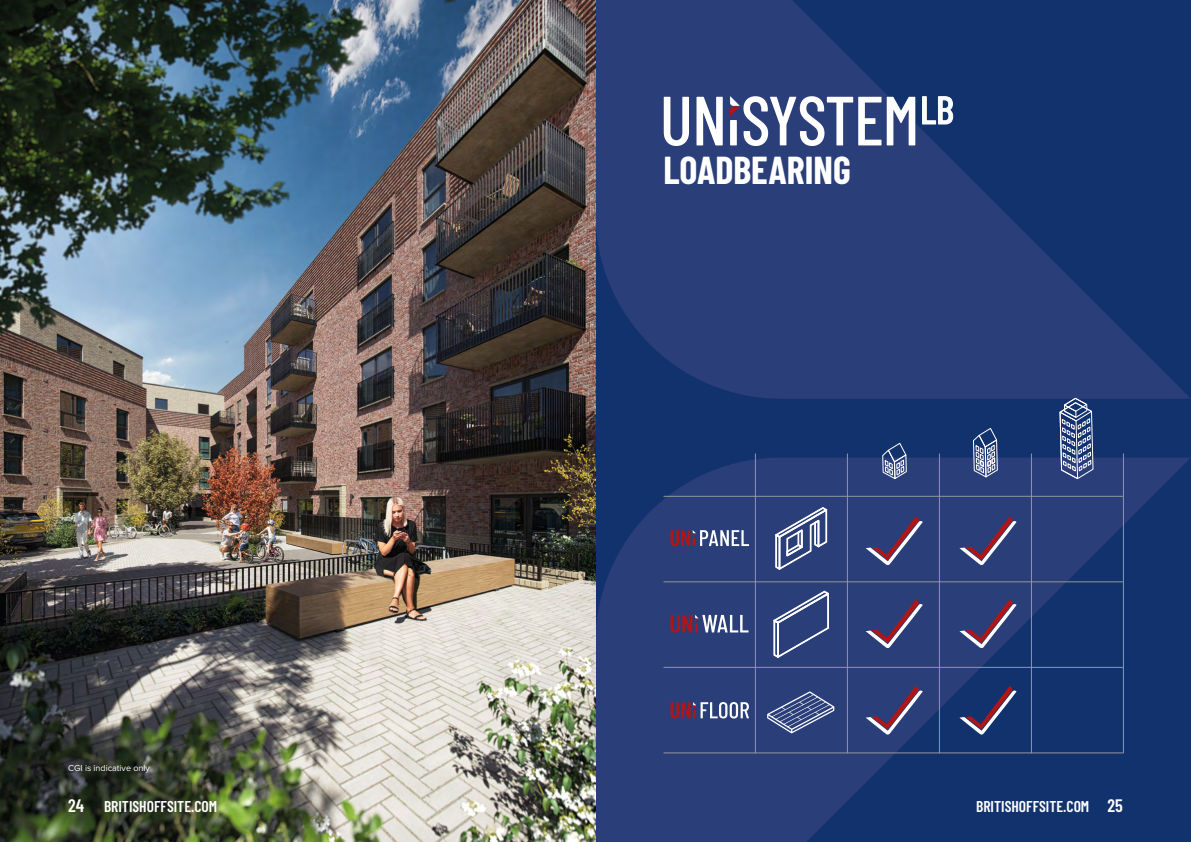
<style>
.page{position:relative;width:1191px;height:842px;background:#fff}
.page>*{position:absolute;margin:0;border:0;box-sizing:border-box;transform-origin:0 0}
.t1{font:700 38px "Barlow Condensed";color:#fff}
.t2{font:600 15.6px "Barlow Condensed";color:#fff}
.t3{font:9px "Proxima Nova";color:#fff}
.s1{font-size:18px}
</style>
<div class="page">
<div style="left:595px;top:0;width:596px;height:842px;background:#12326e"></div>
<svg style="left:595px;top:0;width:596px;height:399px;fill:#2a3e79"></svg>
<svg style="left:595px;top:457px;width:595px;height:385px;fill:#2a3e79"></svg>
<img style="left:0;top:0;width:595px;height:842px">
<svg style="left:767px;top:691px;width:67px;height:42px;background:#4c5c8e"></svg>
<svg style="left:670px;top:702px;width:79px;height:16px"></svg>
<svg style="left:775px;top:507px;width:52px;height:63px;background:#606f9b"></svg>
<svg style="left:670px;top:530px;width:79px;height:16px"></svg>
<svg style="left:773px;top:591px;width:56px;height:67px;background:#495a8c"></svg>
<svg style="left:670px;top:615px;width:78px;height:18px"></svg>
<hr style="left:755px;top:453px;width:1px;height:300px;background:#94969a">
<hr style="left:1031px;top:453px;width:1px;height:300px;background:#94969a">
<hr style="left:939px;top:453px;width:1px;height:300px;background:#94969a">
<hr style="left:847px;top:453px;width:1px;height:300px;background:#94969a">
<hr style="left:1123px;top:453px;width:1px;height:300px;background:#94969a">
<hr style="left:663px;top:496px;width:460px;height:1px;background:#94969a">
<hr style="left:663px;top:667px;width:460px;height:1px;background:#94969a">
<hr style="left:663px;top:581px;width:460px;height:1px;background:#94969a">
<hr style="left:663px;top:752px;width:460px;height:1px;background:#94969a">
<svg style="left:973px;top:428px;width:24px;height:50px"></svg>
<svg style="left:882px;top:443px;width:24px;height:36px"></svg>
<svg style="left:865px;top:516px;width:57px;height:49px;background:#4b4c7b"></svg>
<svg style="left:865px;top:599px;width:57px;height:49px;background:#4b4c7b"></svg>
<svg style="left:865px;top:686px;width:57px;height:49px;background:#4b4c7b"></svg>
<svg style="left:959px;top:516px;width:57px;height:49px;background:#4b4c7b"></svg>
<svg style="left:959px;top:599px;width:57px;height:49px;background:#4a4b7b"></svg>
<svg style="left:959px;top:686px;width:57px;height:49px"></svg>
<svg style="left:664px;top:96px;width:251px;height:50px;background:#838fb0"></svg>
<svg style="left:921px;top:96px;width:32px;height:29px"></svg>
<svg style="left:1059px;top:398px;width:34px;height:81px"></svg>
<h1 class="t1" style="left:663px;top:143px;width:189px">LOADBEARING</h1>
<p class="t3" style="left:68px;top:761px;width:83px">CGI is indicative only</p>
<p class="t2" style="left:68px;top:795px;width:151px"><span class="s1">24</span> BRITISHOFFSITE.COM</p>
<p class="t2" style="left:976px;top:795px;width:148px">BRITISHOFFSITE.COM <span class="s1">25</span></p>
</div>
